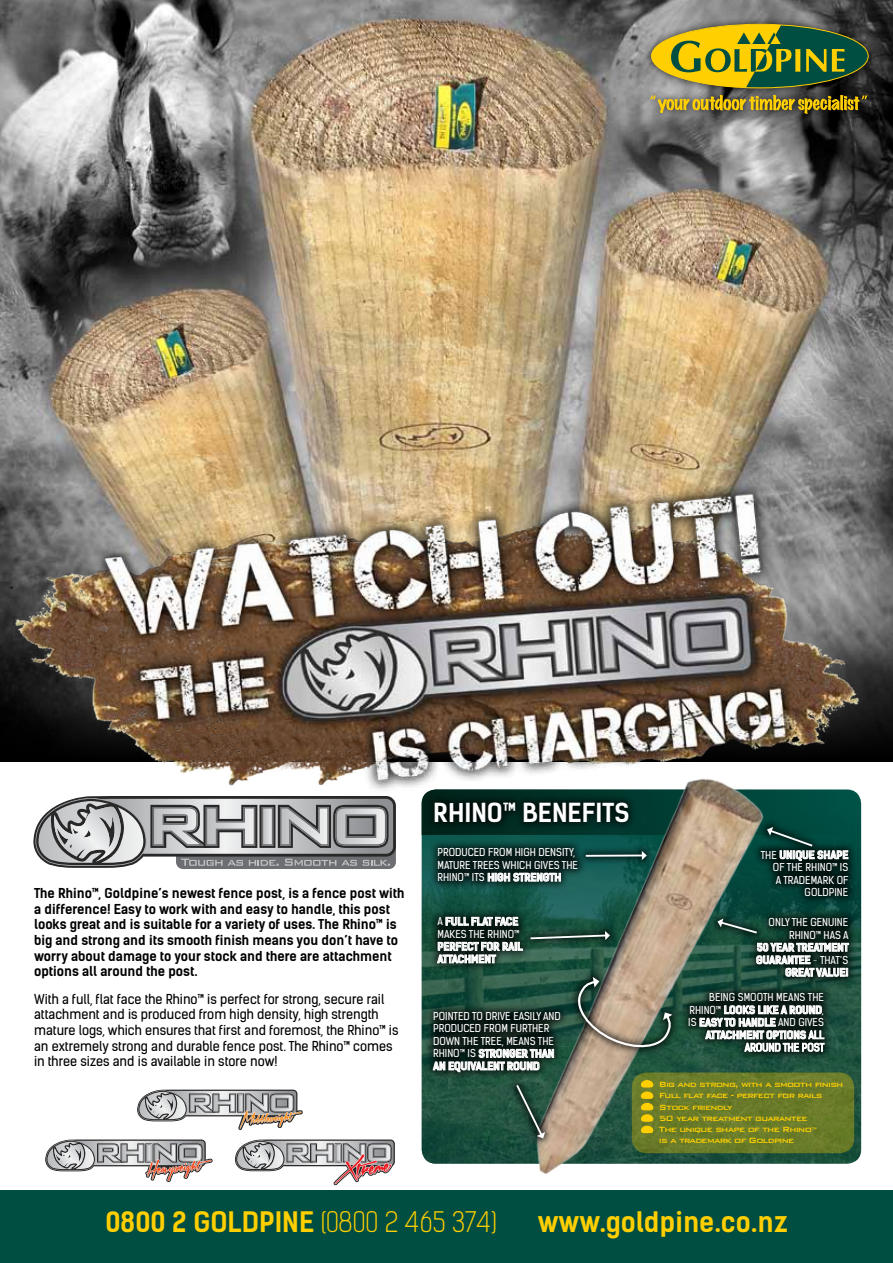
<style>
.page{position:relative;width:893px;height:1263px;background:#fff}
.page>*{position:absolute;margin:0;border:0;box-sizing:border-box;transform-origin:0 0}
.t1{font:700 27px "Kelson Sans";color:#ffcf01}
.t2{font:700 25.05px "Kelson Sans";color:#fff}
.t3{font:700 13.05px/15.6px "Kelson Sans";color:#000}
.t4{font:13.05px/15.6px "Kelson Sans";color:#000}
.t5{font:10.5px/12.5px "Kelson Sans";color:#fff}
.t6{font:700 10.5px/12.5px "Kelson Sans";color:#fff;text-align:right}
.t7{font:500 10.05px/11.2px "Bank Gothic BT";letter-spacing:-.075em;color:#ffcf01}
.s1{font-weight:700}
.s2{font-weight:300}
.s3{font-weight:400}
</style>
<div class="page">
<img style="left:0;top:0;width:893px;height:642px">
<div style="left:0;top:1191px;width:893px;height:72px;background:#004d41"></div>
<div style="left:643px;top:16px;width:233px;height:106px;background:#000;opacity:.75"></div>
<svg style="left:651px;top:25px;width:217px;height:63px;background:#7d862b"></svg>
<svg style="left:650px;top:95px;width:217px;height:19px;background:#8d7c30"></svg>
<img style="left:422px;top:861px;width:439px;height:303px">
<div style="left:632px;top:1072px;width:222px;height:81px;background:#6a7c29;border-radius:15px"></div>
<img style="left:498px;top:861px;width:280px;height:330px">
<div style="left:424px;top:1003px;width:146px;height:78px;background:#000;opacity:.75"></div>
<svg style="left:433px;top:1049px;width:121px;height:23px;background:#687570"></svg>
<div style="left:747px;top:909px;width:110px;height:77px;background:#000;opacity:.75"></div>
<svg style="left:756px;top:943px;width:93px;height:34px;background:#6b7874"></svg>
<div style="left:680px;top:984px;width:153px;height:77px;background:#000;opacity:.75"></div>
<svg style="left:700px;top:1005px;width:124px;height:47px;background:#63716b"></svg>
<div style="left:429px;top:839px;width:158px;height:52px;background:#000;opacity:.75"></div>
<svg style="left:488px;top:873px;width:73px;height:8px"></svg>
<div style="left:508px;top:1076px;width:46px;height:71px;background:#000;opacity:.75"></div>
<svg style="left:515px;top:1083px;width:30px;height:55px;background:#325648"></svg>
<div style="left:577px;top:842px;width:78px;height:27px;background:#000;opacity:.75"></div>
<div style="left:709px;top:910px;width:57px;height:32px;background:#000;opacity:.75"></div>
<svg style="left:717px;top:918px;width:42px;height:17px"></svg>
<div style="left:752px;top:841px;width:105px;height:65px;background:#000;opacity:.75"></div>
<svg style="left:422px;top:803px;width:439px;height:58px;background:#2c4e43"></svg>
<div style="left:569px;top:968px;width:112px;height:88px;background:#000;opacity:.75"></div>
<svg style="left:571px;top:977px;width:102px;height:76px;background:#888673"></svg>
<div style="left:429px;top:908px;width:102px;height:64px;background:#000;opacity:.75"></div>
<svg style="left:446px;top:917px;width:72px;height:9px"></svg>
<svg style="left:437px;top:942px;width:86px;height:21px;background:#7e8b86"></svg>
<div style="left:521px;top:922px;width:98px;height:27px;background:#000;opacity:.75"></div>
<svg style="left:529px;top:931px;width:81px;height:9px"></svg>
<div style="left:176px;top:834px;width:220px;height:35px;background:#6d6e71;border-radius:7px"></div>
<svg style="left:33px;top:803px;width:363px;height:65px;background:#9d9e9f"></svg>
<svg style="left:137px;top:1089px;width:166px;height:41px"></svg>
<svg style="left:45px;top:1139px;width:168px;height:43px"></svg>
<svg style="left:235px;top:1139px;width:160px;height:46px"></svg>
<img style="left:0;top:474px;width:876px;height:329px">
<p class="t3" style="left:34px;top:885px;width:372px">The Rhino™, Goldpine’s newest fence post, is a fence post with a difference! Easy to work with and easy to handle, this post looks great and is suitable for a variety of uses. The Rhino™ is big and strong and its smooth finish means you don’t have to worry about damage to your stock and there are attachment options all around the post.</p>
<p class="t4" style="left:34px;top:991px;width:366px">With a full, flat face the Rhino™ is perfect for strong, secure rail attachment and is produced from high density, high strength mature logs, which ensures that first and foremost, the Rhino™ is an extremely strong and durable fence post. The Rhino™ comes in three sizes and is available in store now!</p>
<h2 class="t2" style="left:433px;top:797px;width:198px">RHINO™ BENEFITS</h2>
<p class="t5" style="left:437px;top:846px;width:142px">PRODUCED FROM HIGH DENSITY,<br>MATURE TREES WHICH GIVES THE<br>RHINO™ ITS <span class="s1">HIGH STRENGTH</span></p>
<p class="t5" style="left:761px;top:849px;width:89px;text-align:right">THE <span class="s1">UNIQUE SHAPE<br></span>OF THE RHINO™ IS<br>A TRADEMARK OF<br>GOLDPINE</p>
<p class="t5" style="left:437px;top:915px;width:83px">A <span class="s1">FULL FLAT FACE<br></span>MAKES THE RHINO™</p>
<p class="t6" style="left:437px;top:940px;width:87px;text-align:left">PERFECT FOR RAIL<br>ATTACHMENT</p>
<p class="t5" style="left:769px;top:916px;width:82px;text-align:right">ONLY THE GENUINE<br>RHINO™ HAS A</p>
<p class="t6" style="left:756px;top:941px;width:94px">50 YEAR TREATMENT<br>GUARANTEE <span class="s2">-</span> <span class="s3">THAT’S<br></span>GREAT VALUE!</p>
<p class="t5" style="left:688px;top:991px;width:138px;text-align:right">BEING SMOOTH MEANS THE<br>RHINO™ <span class="s1">LOOKS LIKE A ROUND</span>,<br>IS <span class="s1">EASY TO HANDLE</span> AND GIVES<br><span class="s1">ATTACHMENT OPTIONS</span> ALL<br>AROUND THE POST</p>
<p class="t5" style="left:433px;top:1010px;width:129px">POINTED TO DRIVE EASILY AND<br>PRODUCED FROM FURTHER<br>DOWN THE TREE, MEANS THE<br>RHINO™ IS <span class="s1">STRONGER THAN<br>AN EQUIVALENT ROUND</span></p>
<p class="t7" style="left:659px;top:1079px;width:186px">Big and strong, with a smooth finish<br>Full flat face - perfect for rails<br>Stock friendly<br>50 year treatment guarantee<br>The unique shape of the Rhino<sub>™<br></sub>is a trademark of Goldpine</p>
<h1 class="t1" style="left:106px;top:1205px;width:393px">0800 2 GOLDPINE <span class="s2">(0800 2 465 374)</span></h1>
<h1 class="t1" style="left:538px;top:1205px;width:251px">www.goldpine.co.nz</h1>
</div>
